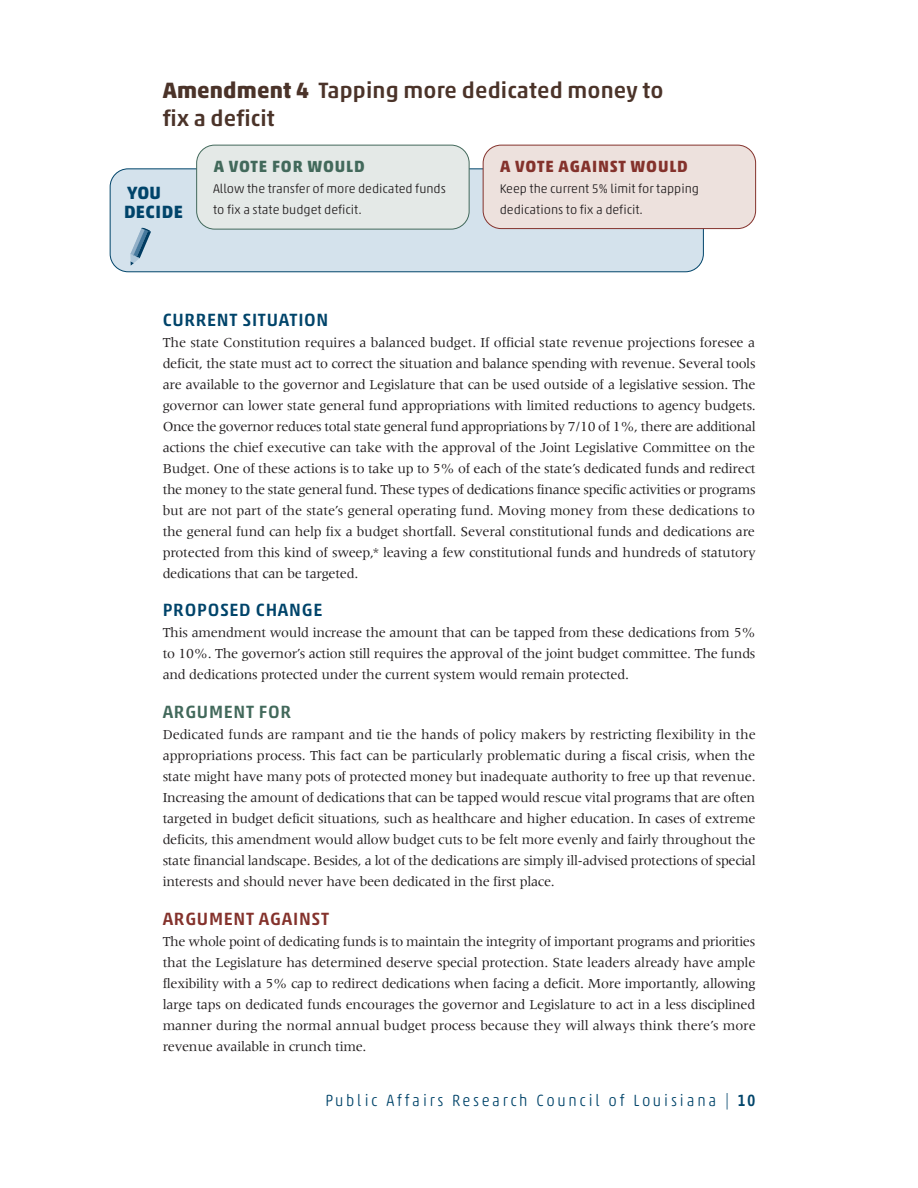
<style>
.page{position:relative;width:918px;height:1188px;background:#fff}
.page>*{position:absolute;margin:0;border:0;box-sizing:border-box;transform-origin:0 0}
.Header_Ballot_listin{font:500 22.5px/28.5px "Akko Std";letter-spacing:.005em;color:#4b3329}
.Subhead1{font:500 18px "Akko Std";letter-spacing:.04em;color:#00446a}
.Subhead1-2{font:500 18px "Akko Std";letter-spacing:.04em;color:#84322c}
.Subhead1-3{font:500 18px "Akko Std";letter-spacing:.04em;color:#42695b}
.text{font:700 18px "Akko Std";letter-spacing:.01em;color:#00446a}
.t1{font:300 16.5px "Akko Rounded Pro";letter-spacing:.18em;color:#00446a;scale:.9 1}
.Vote_Against_Head{font:700 16.5px "Akko Std";letter-spacing:.05em;color:#84322c}
.Vote_for_head{font:700 16.5px "Akko Std";letter-spacing:.05em;color:#42695b}
.text-2{font:14.25px/21px "Meridien LT Std";letter-spacing:-.02em;color:#231f20;text-align:justify}
.Vote_text{font:300 12.75px/21px "Akko Rounded Pro";color:#231f20}
.s1{font-weight:700}
.s2{font-family:"Akko Pro"}
.s3{font-family:"Akko Std";font-weight:500}
</style>
<div class="page">
<div style="left:110px;top:169px;width:593px;height:103px;background:#d4e2ec;border-radius:18px"></div>
<div style="left:110px;top:168px;width:594px;height:104px;border:1px solid #00446a;border-radius:18px"></div>
<div style="left:197px;top:145px;width:272px;height:84px;background:#e4e9e7;border-radius:18px"></div>
<div style="left:196px;top:145px;width:274px;height:84px;border:1px solid #42695b;border-radius:18px"></div>
<div style="left:483px;top:145px;width:273px;height:84px;background:#ede1dd;border-radius:18px"></div>
<div style="left:483px;top:145px;width:273px;height:84px;border:1px solid #84322c;border-radius:18px"></div>
<svg style="left:130px;top:228px;width:21px;height:38px"></svg>
<p class="Header_Ballot_listin" style="left:163px;top:76px;width:502px"><span class="s1">Amendment 4</span> Tapping more dedicated money to fix a deficit</p>
<p class="text" style="left:127px;top:182px;width:36px">YOU</p>
<p class="text" style="left:124px;top:201px;width:60px">DECIDE</p>
<p class="Vote_for_head" style="left:214px;top:156px;width:152px">A VOTE FOR WOULD</p>
<p class="Vote_text" style="left:213px;top:178px;width:234px">Allow the transfer of more dedicated funds to fix a state budget deficit.</p>
<p class="Vote_Against_Head" style="left:500px;top:156px;width:189px">A VOTE AGAINST WOULD</p>
<p class="Vote_text" style="left:500px;top:178px;width:201px">Keep the current 5% limit for tapping dedications to fix a deficit.</p>
<p class="Subhead1" style="left:163px;top:309px;width:167px">CURRENT SITUATION</p>
<p class="text-2" style="left:163px;top:332px;width:595px">The state Constitution requires a balanced budget. If official state revenue projections foresee a deficit, the state must act to correct the situation and balance spending with revenue. Several tools are available to the governor and Legislature that can be used outside of a legislative session. The governor can lower state general fund appropriations with limited reductions to agency budgets.<br>Once the governor reduces total state general fund appropriations by 7/10 of 1%, there are additional actions the chief executive can take with the approval of the Joint Legislative Committee on the Budget. One of these actions is to take up to 5% of each of the state’s dedicated funds and redirect the money to the state general fund. These types of dedications finance specific activities or programs but are not part of the state’s general operating fund. Moving money from these dedications to the general fund can help fix a budget shortfall. Several constitutional funds and dedications are protected from this kind of sweep,* leaving a few constitutional funds and hundreds of statutory dedications that can be targeted.</p>
<p class="Subhead1" style="left:163px;top:599px;width:161px">PROPOSED CHANGE</p>
<p class="text-2" style="left:163px;top:622px;width:594px">This amendment would increase the amount that can be tapped from these dedications from 5% to 10%. The governor’s action still requires the approval of the joint budget committee. The funds and dedications protected under the current system would remain protected.</p>
<p class="Subhead1-3" style="left:163px;top:701px;width:130px">ARGUMENT FOR</p>
<p class="text-2" style="left:163px;top:724px;width:595px">Dedicated funds are rampant and tie the hands of policy makers by restricting flexibility in the appropriations process. This fact can be particularly problematic during a fiscal crisis, when the state might have many pots of protected money but inadequate authority to free up that revenue.<br>Increasing the amount of dedications that can be tapped would rescue vital programs that are often targeted in budget deficit situations, such as healthcare and higher education. In cases of extreme deficits, this amendment would allow budget cuts to be felt more evenly and fairly throughout the state financial landscape. Besides, a lot of the dedications are simply ill-advised protections of special interests and should never have been dedicated in the first place.</p>
<p class="Subhead1-2" style="left:163px;top:907px;width:168px">ARGUMENT AGAINST</p>
<p class="text-2" style="left:163px;top:930px;width:595px">The whole point of dedicating funds is to maintain the integrity of important programs and priorities that the Legislature has determined deserve special protection. State leaders already have ample flexibility with a 5% cap to redirect dedications when facing a deficit. More importantly, allowing large taps on dedicated funds encourages the governor and Legislature to act in a less disciplined manner during the normal annual budget process because they will always think there’s more revenue available in crunch time.</p>
<p class="t1" style="left:325px;top:1091px;width:479px">Public Affairs Research Council of Louisiana <span class="s2">|</span> <span class="s3">10</span></p>
</div>
